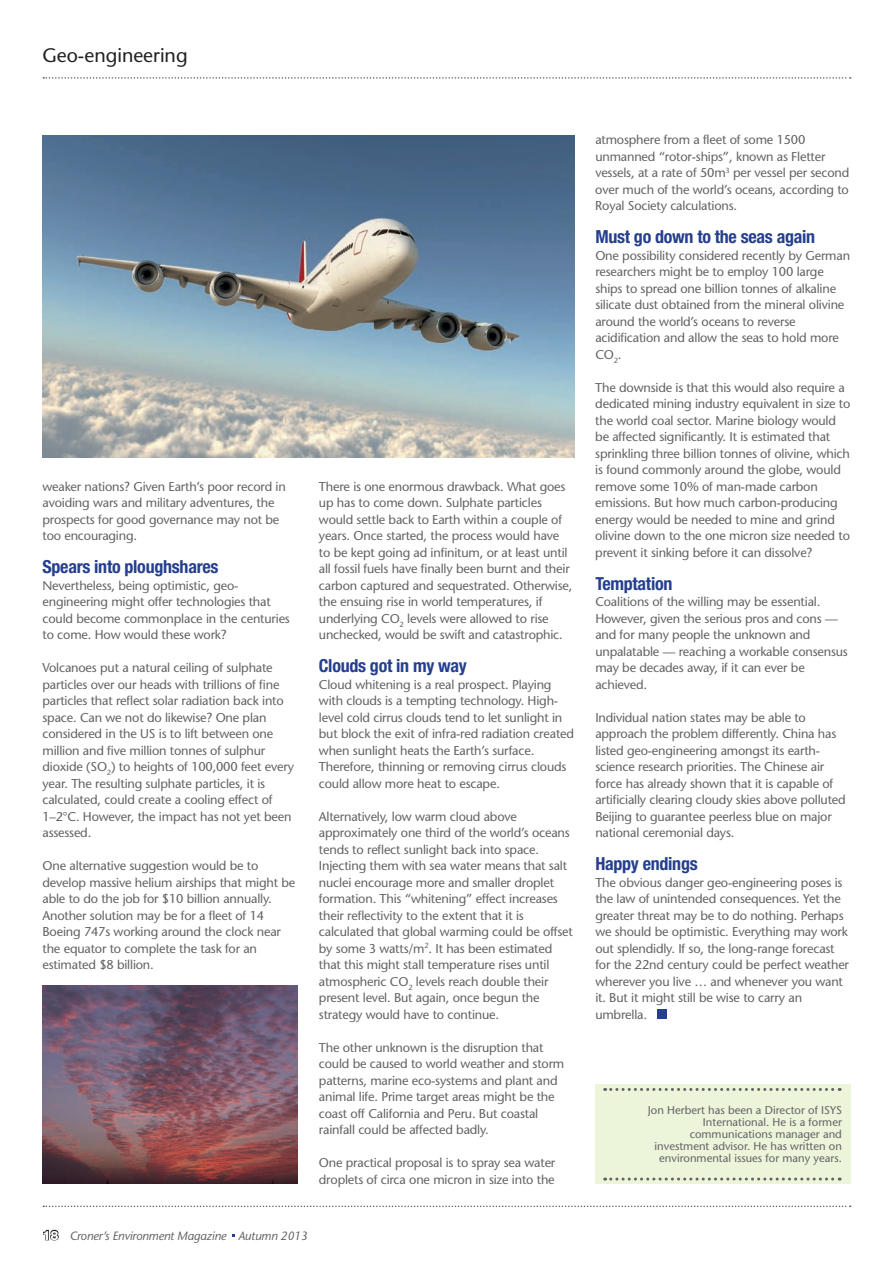
<style>
.page{position:relative;width:893px;height:1263px;background:#fff}
.page>*{position:absolute;margin:0;border:0;box-sizing:border-box;transform-origin:0 0}
.t1{font:500 19.5px "Stone Sans Std";color:#231f20}
.t2{font:700 condensed 18px "Helvetica Neue LT Std";letter-spacing:-.015em;color:#253f8e}
.t3{font:500 12.75px/16.5px "Stone Sans Std";letter-spacing:-.015em;color:#636366}
.t4{font:italic 500 12px "Stone Sans Std";letter-spacing:-.015em;color:#636366}
.t5{font:500 11.25px/12px "Stone Sans Std";color:#636366;text-align:right}
.s1{font-family:"Helvetica Neue LT Std";font-weight:800;font-style:normal;font-size:12.75px;color:#fff}
</style>
<div class="page">
<svg style="left:43px;top:1229px;width:16px;height:12px"></svg>
<svg style="left:43px;top:77px;width:808px;height:2px"></svg>
<svg style="left:43px;top:1205px;width:808px;height:2px"></svg>
<img style="left:43px;top:135px;width:531px;height:323px">
<img style="left:43px;top:986px;width:254px;height:197px">
<div style="left:595px;top:1084px;width:255px;height:100px;background:#ecf4d9"></div>
<svg style="left:605px;top:1177px;width:235px;height:3px"></svg>
<svg style="left:605px;top:1088px;width:235px;height:3px"></svg>
<div style="left:657px;top:1009px;width:10px;height:10px;background:#253f8e"></div>
<h1 class="t1" style="left:43px;top:44px;width:147px">Geo-engineering</h1>
<p class="t3" style="left:43px;top:478px;width:245px">weaker nations? Given Earth’s poor record in avoiding wars and military adventures, the prospects for good governance may not be too encouraging.</p>
<h2 class="t2" style="left:43px;top:556px;width:177px">Spears into ploughshares</h2>
<p class="t3" style="left:43px;top:577px;width:249px">Nevertheless, being optimistic, geo&shy;engineering might offer technologies that could become commonplace in the centuries to come. How would these work?</p>
<p class="t3" style="left:43px;top:659px;width:253px">Volcanoes put a natural ceiling of sulphate particles over our heads with trillions of fine particles that reflect solar radiation back into space. Can we not do likewise? One plan considered in the US is to lift between one million and five million tonnes of sulphur dioxide (SO<sub>2</sub>) to heights of 100,000 feet every year. The resulting sulphate particles, it is calculated, could create a cooling effect of 1–2°C. However, the impact has not yet been assessed.</p>
<p class="t3" style="left:43px;top:857px;width:254px">One alternative suggestion would be to develop massive helium airships that might be able to do the job for $10 billion annually.<br>Another solution may be for a fleet of 14<br>Boeing 747s working around the clock near the equator to complete the task for an estimated $8 billion.</p>
<p class="t3" style="left:319px;top:478px;width:255px">There is one enormous drawback. What goes up has to come down. Sulphate particles would settle back to Earth within a couple of years. Once started, the process would have to be kept going ad infinitum, or at least until all fossil fuels have finally been burnt and their carbon captured and sequestrated. Otherwise, the ensuing rise in world temperatures, if underlying CO<sub>2</sub> levels were allowed to rise unchecked, would be swift and catastrophic.</p>
<h2 class="t2" style="left:319px;top:655px;width:150px">Clouds got in my way</h2>
<p class="t3" style="left:319px;top:676px;width:257px">Cloud whitening is a real prospect. Playing with clouds is a tempting technology. High&shy;level cold cirrus clouds tend to let sunlight in but block the exit of infra-red radiation created when sunlight heats the Earth’s surface.<br>Therefore, thinning or removing cirrus clouds could allow more heat to escape.</p>
<p class="t3" style="left:319px;top:808px;width:256px">Alternatively, low warm cloud above approximately one third of the world’s oceans tends to reflect sunlight back into space.<br>Injecting them with sea water means that salt nuclei encourage more and smaller droplet formation. This “whitening” effect increases their reflectivity to the extent that it is calculated that global warming could be offset by some 3 watts/m<sup>2</sup>. It has been estimated that this might stall temperature rises until atmospheric CO<sub>2</sub> levels reach double their present level. But again, once begun the strategy would have to continue.</p>
<p class="t3" style="left:319px;top:1039px;width:247px">The other unknown is the disruption that could be caused to world weather and storm patterns, marine eco-systems and plant and animal life. Prime target areas might be the coast off California and Peru. But coastal rainfall could be affected badly.</p>
<p class="t3" style="left:319px;top:1154px;width:238px">One practical proposal is to spray sea water droplets of circa one micron in size into the</p>
<p class="t4" style="left:43px;top:1228px;width:267px"><span class="s1">18</span> Croner’s Environment Magazine Autumn 2013</p>
<p class="t3" style="left:595px;top:131px;width:256px">atmosphere from a fleet of some 1500 unmanned “rotor-ships”, known as Fletter vessels, at a rate of 50m<sup>3</sup> per vessel per second over much of the world’s oceans, according to Royal Society calculations.</p>
<h2 class="t2" style="left:595px;top:226px;width:221px">Must go down to the seas again</h2>
<p class="t3" style="left:595px;top:247px;width:256px">One possibility considered recently by German researchers might be to employ 100 large ships to spread one billion tonnes of alkaline silicate dust obtained from the mineral olivine around the world’s oceans to reverse acidification and allow the seas to hold more CO<sub>2</sub>.</p>
<p class="t3" style="left:595px;top:379px;width:257px">The downside is that this would also require a dedicated mining industry equivalent in size to the world coal sector. Marine biology would be affected significantly. It is estimated that sprinkling three billion tonnes of olivine, which is found commonly around the globe, would remove some 10% of man-made carbon emissions. But how much carbon-producing energy would be needed to mine and grind olivine down to the one micron size needed to prevent it sinking before it can dissolve?</p>
<h2 class="t2" style="left:595px;top:572px;width:79px">Temptation</h2>
<p class="t3" style="left:595px;top:593px;width:254px">Coalitions of the willing may be essential.<br>However, given the serious pros and cons — and for many people the unknown and unpalatable — reaching a workable consensus may be decades away, if it can ever be achieved.</p>
<p class="t3" style="left:595px;top:709px;width:252px">Individual nation states may be able to approach the problem differently. China has listed geo-engineering amongst its earth&shy;science research priorities. The Chinese air force has already shown that it is capable of artificially clearing cloudy skies above polluted Beijing to guarantee peerless blue on major national ceremonial days.</p>
<h2 class="t2" style="left:595px;top:853px;width:104px">Happy endings</h2>
<p class="t3" style="left:595px;top:874px;width:255px">The obvious danger geo-engineering poses is the law of unintended consequences. Yet the greater threat may be to do nothing. Perhaps we should be optimistic. Everything may work out splendidly. If so, the long-range forecast for the 22nd century could be perfect weather wherever you live … and whenever you want it. But it might still be wise to carry an umbrella.</p>
<p class="t5" style="left:648px;top:1104px;width:196px">Jon Herbert has been a Director of ISYS International. He is a former communications manager and investment advisor. He has written on environmental issues for many years.</p>
</div>
